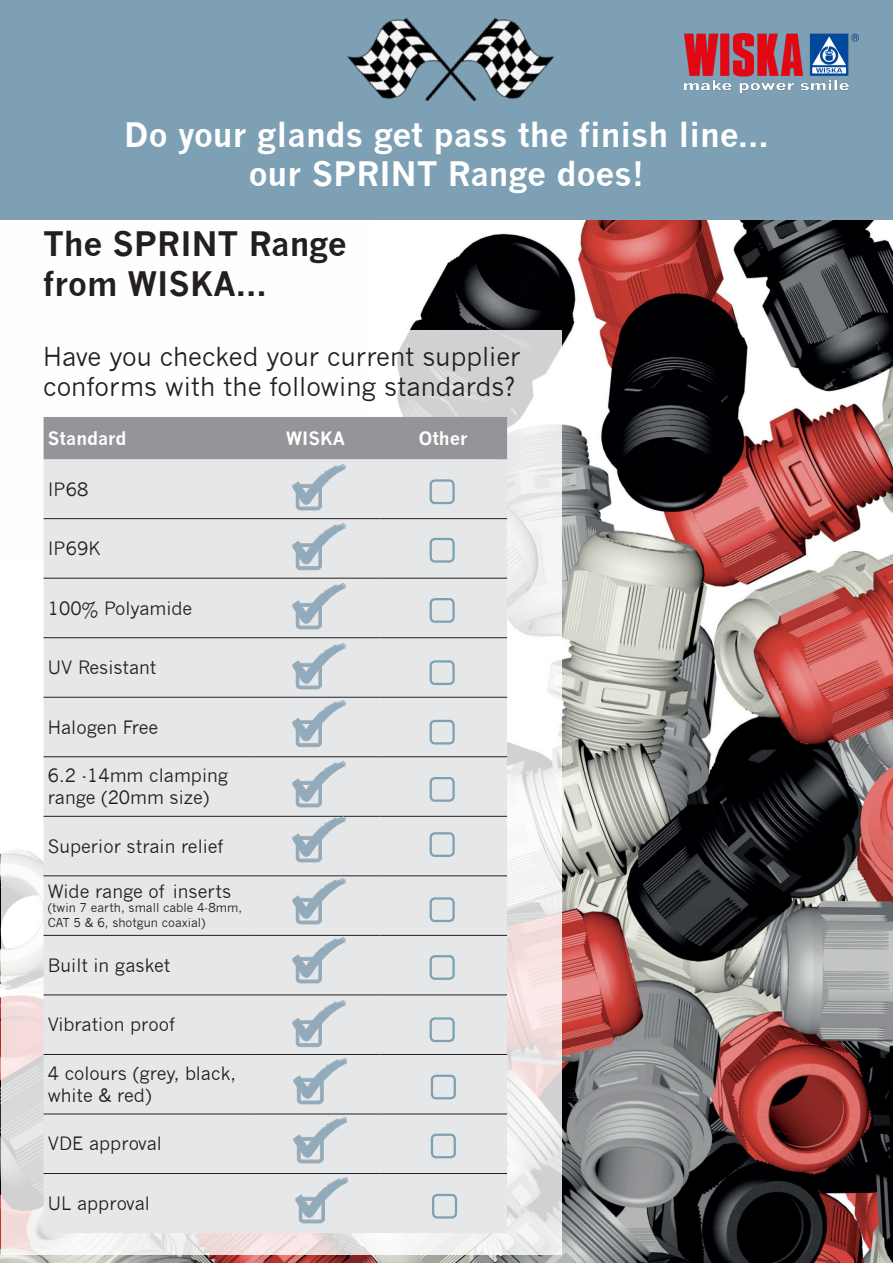
<style>
.page{position:relative;width:893px;height:1263px;background:#fff}
.page>*{position:absolute;margin:0;border:0;box-sizing:border-box;transform-origin:0 0}
.t1{font:700 33px "News Gothic";color:#fff}
.t2{font:700 33px "News Gothic";color:#231f20}
.t3{font:25.5px/30.6px "News Gothic";color:#231f20}
.Pagino_Tabelle_Produ{font:18px/21.6px "News Gothic";color:#231f20}
.Pagino_Tabelle_Kopf{font:700 18px "News Gothic";color:#fff}
.Pagino_Tabelle_Produ-2{font:12px/14.4px "News Gothic";color:#231f20}
</style>
<div class="page">
<img style="left:0;top:220px;width:893px;height:1043px">
<div style="left:0;top:0;width:893px;height:220px;background:#7da0b5"></div>
<img style="left:684px;top:33px;width:174px;height:60px">
<svg style="left:1px;top:330px;width:560px;height:924px"></svg>
<img style="left:347px;top:17px;width:75px;height:83px">
<img style="left:422px;top:17px;width:133px;height:84px">
<div style="left:44px;top:417px;width:463px;height:42px;background:#939598"></div>
<div style="left:44px;top:459px;width:463px;height:774px;background:#e6e7e9"></div>
<hr style="left:44px;top:518px;width:208px;height:1px;background:#231f20">
<hr style="left:44px;top:578px;width:208px;height:1px;background:#231f20">
<hr style="left:252px;top:518px;width:127px;height:1px;background:#231f20">
<hr style="left:379px;top:518px;width:128px;height:1px;background:#231f20">
<hr style="left:44px;top:637px;width:208px;height:1px;background:#231f20">
<hr style="left:252px;top:578px;width:127px;height:1px;background:#231f20">
<hr style="left:379px;top:578px;width:128px;height:1px;background:#231f20">
<hr style="left:44px;top:697px;width:208px;height:1px;background:#231f20">
<hr style="left:252px;top:637px;width:127px;height:1px;background:#231f20">
<hr style="left:379px;top:637px;width:128px;height:1px;background:#231f20">
<hr style="left:44px;top:756px;width:208px;height:1px;background:#231f20">
<hr style="left:252px;top:697px;width:127px;height:1px;background:#231f20">
<hr style="left:379px;top:697px;width:128px;height:1px;background:#231f20">
<hr style="left:44px;top:816px;width:208px;height:1px;background:#231f20">
<hr style="left:252px;top:756px;width:127px;height:1px;background:#231f20">
<hr style="left:379px;top:756px;width:128px;height:1px;background:#231f20">
<hr style="left:44px;top:875px;width:208px;height:1px;background:#231f20">
<hr style="left:252px;top:816px;width:127px;height:1px;background:#231f20">
<hr style="left:379px;top:816px;width:128px;height:1px;background:#231f20">
<hr style="left:44px;top:935px;width:208px;height:1px;background:#231f20">
<hr style="left:252px;top:875px;width:127px;height:1px;background:#231f20">
<hr style="left:379px;top:875px;width:128px;height:1px;background:#231f20">
<hr style="left:44px;top:994px;width:208px;height:1px;background:#231f20">
<hr style="left:44px;top:1054px;width:208px;height:1px;background:#231f20">
<hr style="left:44px;top:1113px;width:208px;height:1px;background:#231f20">
<hr style="left:44px;top:1173px;width:208px;height:1px;background:#231f20">
<hr style="left:252px;top:935px;width:127px;height:1px;background:#231f20">
<hr style="left:252px;top:994px;width:127px;height:1px;background:#231f20">
<hr style="left:252px;top:1054px;width:127px;height:1px;background:#231f20">
<hr style="left:252px;top:1113px;width:127px;height:1px;background:#231f20">
<hr style="left:252px;top:1173px;width:127px;height:1px;background:#231f20">
<hr style="left:379px;top:935px;width:128px;height:1px;background:#231f20">
<hr style="left:379px;top:994px;width:128px;height:1px;background:#231f20">
<hr style="left:379px;top:1054px;width:128px;height:1px;background:#231f20">
<hr style="left:379px;top:1113px;width:128px;height:1px;background:#231f20">
<hr style="left:379px;top:1173px;width:128px;height:1px;background:#231f20">
<img style="left:289px;top:464px;width:56px;height:57px">
<img style="left:289px;top:523px;width:56px;height:57px">
<img style="left:289px;top:583px;width:56px;height:57px">
<img style="left:289px;top:643px;width:56px;height:114px">
<img style="left:289px;top:761px;width:56px;height:112px">
<img style="left:289px;top:878px;width:56px;height:57px">
<img style="left:289px;top:937px;width:56px;height:57px">
<img style="left:289px;top:1000px;width:57px;height:114px">
<div style="left:430px;top:479px;width:25px;height:25px;border:2px solid #7da0b5;border-radius:4px"></div>
<div style="left:430px;top:538px;width:25px;height:25px;border:2px solid #7da0b5;border-radius:4px"></div>
<div style="left:430px;top:598px;width:25px;height:25px;border:2px solid #7da0b5;border-radius:4px"></div>
<div style="left:430px;top:660px;width:25px;height:25px;border:2px solid #7da0b5;border-radius:4px"></div>
<div style="left:430px;top:720px;width:25px;height:24px;border:2px solid #7da0b5;border-radius:4px"></div>
<div style="left:430px;top:777px;width:25px;height:25px;border:2px solid #7da0b5;border-radius:4px"></div>
<div style="left:430px;top:832px;width:25px;height:25px;border:2px solid #7da0b5;border-radius:4px"></div>
<div style="left:430px;top:897px;width:25px;height:25px;border:2px solid #7da0b5;border-radius:4px"></div>
<div style="left:430px;top:955px;width:25px;height:25px;border:2px solid #7da0b5;border-radius:4px"></div>
<div style="left:430px;top:1017px;width:25px;height:25px;border:2px solid #7da0b5;border-radius:4px"></div>
<div style="left:431px;top:1075px;width:25px;height:24px;border:2px solid #7da0b5;border-radius:4px"></div>
<img style="left:290px;top:1117px;width:56px;height:56px">
<div style="left:431px;top:1133px;width:25px;height:25px;border:2px solid #7da0b5;border-radius:4px"></div>
<img style="left:291px;top:1177px;width:57px;height:56px">
<div style="left:432px;top:1194px;width:25px;height:24px;border:2px solid #7da0b5;border-radius:4px"></div>
<p class="t1" style="left:124px;top:114px;width:646px">Do your glands get pass the finish line...</p>
<p class="t1" style="left:249px;top:154px;width:397px">our SPRINT Range does!</p>
<p class="t2" style="left:43px;top:224px;width:305px">The SPRINT Range</p>
<p class="t2" style="left:43px;top:263px;width:225px">from WISKA...</p>
<p class="t3" style="left:43px;top:341px;width:479px">Have you checked your current supplier conforms with the following standards?</p>
<p class="Pagino_Tabelle_Kopf" style="left:48px;top:427px;width:80px">Standard</p>
<p class="Pagino_Tabelle_Kopf" style="left:286px;top:427px;width:60px">WISKA</p>
<p class="Pagino_Tabelle_Kopf" style="left:419px;top:427px;width:50px">Other</p>
<p class="Pagino_Tabelle_Produ" style="left:48px;top:478px;width:42px">IP68</p>
<p class="Pagino_Tabelle_Produ" style="left:48px;top:538px;width:54px">IP69K</p>
<p class="Pagino_Tabelle_Produ" style="left:48px;top:597px;width:146px">100% Polyamide</p>
<p class="Pagino_Tabelle_Produ" style="left:48px;top:657px;width:110px">UV Resistant</p>
<p class="Pagino_Tabelle_Produ" style="left:48px;top:716px;width:112px">Halogen Free</p>
<p class="Pagino_Tabelle_Produ" style="left:48px;top:765px;width:182px">6.2 -14mm clamping range (20mm size)</p>
<p class="Pagino_Tabelle_Produ" style="left:48px;top:835px;width:177px">Superior strain relief</p>
<p class="Pagino_Tabelle_Produ" style="left:48px;top:880px;width:185px">Wide range of inserts</p>
<p class="Pagino_Tabelle_Produ-2" style="left:48px;top:901px;width:196px">(twin 7 earth, small cable 4-8mm,<br>CAT 5 &amp; 6, shotgun coaxial)</p>
<p class="Pagino_Tabelle_Produ" style="left:48px;top:954px;width:124px">Built in gasket</p>
<p class="Pagino_Tabelle_Produ" style="left:48px;top:1014px;width:129px">Vibration proof</p>
<p class="Pagino_Tabelle_Produ" style="left:48px;top:1063px;width:190px">4 colours (grey, black, white &amp; red)</p>
<p class="Pagino_Tabelle_Produ" style="left:48px;top:1133px;width:116px">VDE approval</p>
<p class="Pagino_Tabelle_Produ" style="left:48px;top:1193px;width:104px">UL approval</p>
</div>
